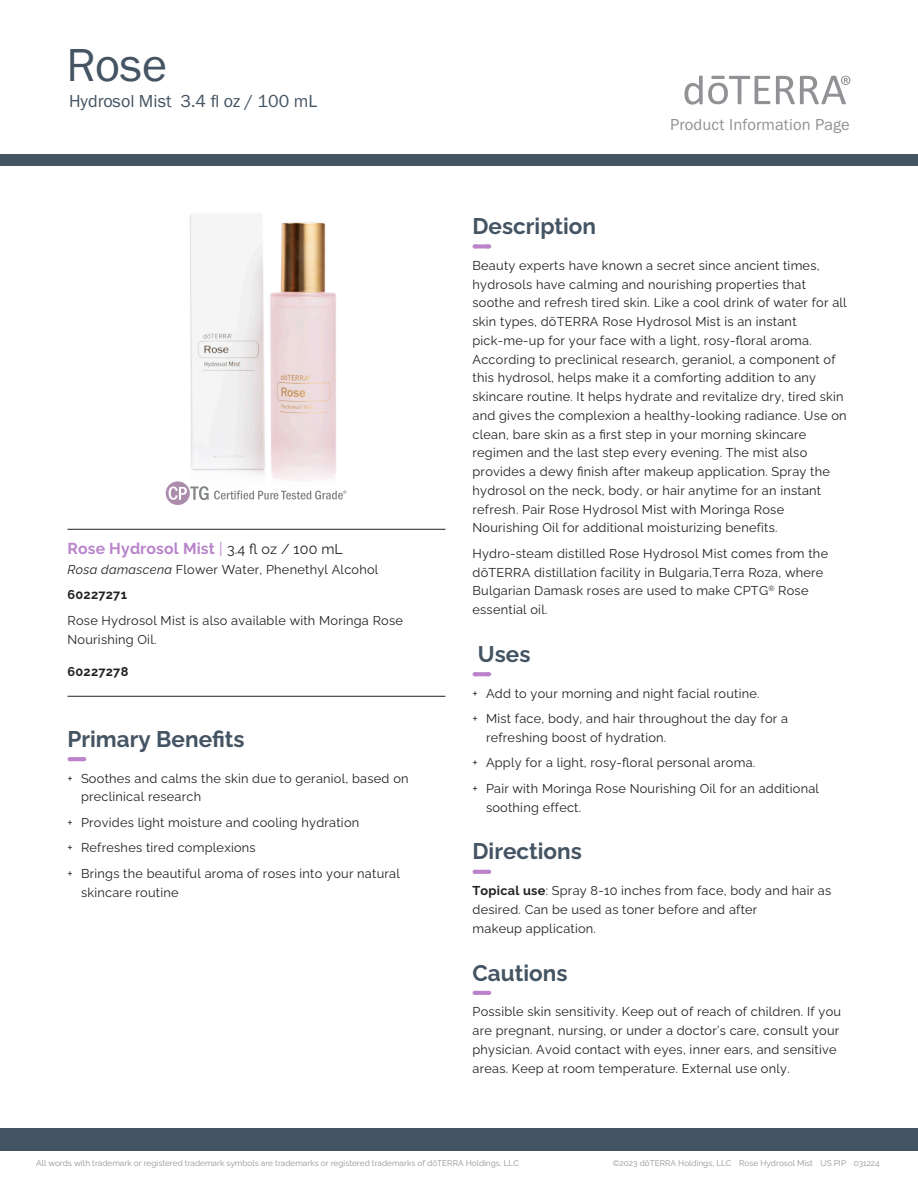
<style>
.page{position:relative;width:918px;height:1188px;background:#fff}
.page>*{position:absolute;margin:0;border:0;box-sizing:border-box;transform-origin:0 0}
.Main_Title{font:48px "Franklin Gothic URW Boo";color:#445463}
.Header__Sanctuary_dash{font:700 22.5px "Ralewayd T";color:#445463}
.Product_Descriptor_Title{font:18px "Franklin Gothic URW Boo";color:#445463}
.t1{font:16.5px "Franklin Gothic URW Boo";letter-spacing:.01em;color:#919295}
.Tag_Title_Roman___Rule{font:700 15.75px "Ralewayd T";letter-spacing:.01em;color:#b984ca}
.Body{font:12.75px/18.8px "Ralewayd T";letter-spacing:.02em;color:#231f20}
.Directions____body{font:12.75px "Ralewayd T";letter-spacing:.02em;color:#231f20}
.Directions____body-2{font:700 12.75px "Ralewayd T";letter-spacing:.02em;color:#231f20}
.Tag_SKU__bottom_rule{font:700 12.75px "Ralewayd T";letter-spacing:.02em;color:#231f20}
.Footer_Left{font:8.25px "Ralewayd T";color:#919295}
.Footer_Right{font:8.25px "Ralewayd T";color:#919295}
.s1{font-weight:400}
.s2{font-weight:400;font-size:14.25px;color:#231f20}
.s3{font-style:italic}
.s4{font-family:"Raleway"}
.s5{font-weight:700}
</style>
<div class="page">
<div style="left:0;top:155px;width:918px;height:11px;background:#445463"></div>
<div style="left:0;top:1128px;width:918px;height:23px;background:#445463"></div>
<svg style="left:776px;top:76px;width:74px;height:28px"></svg>
<svg style="left:684px;top:76px;width:86px;height:29px"></svg>
<img style="left:165px;top:215px;width:182px;height:290px">
<svg style="left:475px;top:244px;width:14px;height:5px"></svg>
<svg style="left:475px;top:672px;width:14px;height:4px"></svg>
<svg style="left:475px;top:870px;width:14px;height:4px"></svg>
<svg style="left:475px;top:991px;width:14px;height:4px"></svg>
<hr style="left:68px;top:529px;width:378px;height:1px;background:#231f20">
<hr style="left:68px;top:696px;width:378px;height:1px;background:#231f20">
<svg style="left:70px;top:757px;width:14px;height:4px"></svg>
<p class="Main_Title" style="left:66px;top:36px;width:102px">Rose</p>
<p class="Product_Descriptor_Title" style="left:69px;top:90px;width:250px">Hydrosol Mist 3.4 fl oz / 100 mL</p>
<p class="Tag_Title_Roman___Rule" style="left:68px;top:536px;width:277px">Rose Hydrosol Mist <span class="s1">|</span> <span class="s2">3.4 fl oz / 100 mL</span></p>
<p class="Directions____body" style="left:68px;top:559px;width:312px"><span class="s3">Rosa damascena</span> Flower Water, Phenethyl Alcohol</p>
<p class="Directions____body-2" style="left:68px;top:585px;width:61px">60227271</p>
<p class="Body" style="left:68px;top:610px;width:337px">Rose Hydrosol Mist is also available with Moringa Rose<br>Nourishing Oil.</p>
<p class="Tag_SKU__bottom_rule" style="left:68px;top:661px;width:62px">60227278</p>
<p class="Header__Sanctuary_dash" style="left:68px;top:721px;width:179px">Primary Benefits</p>
<p class="Body" style="left:81px;top:767px;width:329px;text-indent:-14px"><span class="s4">+</span> Soothes and calms the skin due to geraniol, based on preclinical research</p>
<p class="Body" style="left:68px;top:812px;width:293px"><span class="s4">+</span> Provides light moisture and cooling hydration</p>
<p class="Body" style="left:68px;top:837px;width:190px"><span class="s4">+</span> Refreshes tired complexions</p>
<p class="Body" style="left:81px;top:863px;width:320px;text-indent:-14px"><span class="s4">+</span> Brings the beautiful aroma of roses into your natural skincare routine</p>
<p class="t1" style="left:670px;top:114px;width:181px">Product Information Page</p>
<p class="Header__Sanctuary_dash" style="left:472px;top:209px;width:125px">Description</p>
<p class="Body" style="left:472px;top:255px;width:376px">Beauty experts have known a secret since ancient times, hydrosols have calming and nourishing properties that soothe and refresh tired skin. Like a cool drink of water for all skin types, dōTERRA Rose Hydrosol Mist is an instant pick-me-up for your face with a light, rosy-floral aroma.<br>According to preclinical research, geraniol, a component of this hydrosol, helps make it a comforting addition to any skincare routine. It helps hydrate and revitalize dry, tired skin and gives the complexion a healthy-looking radiance. Use on clean, bare skin as a first step in your morning skincare regimen and the last step every evening. The mist also provides a dewy finish after makeup application. Spray the hydrosol on the neck, body, or hair anytime for an instant refresh. Pair Rose Hydrosol Mist with Moringa Rose Nourishing Oil for additional moisturizing benefits.</p>
<p class="Body" style="left:472px;top:543px;width:357px">Hydro-steam distilled Rose Hydrosol Mist comes from the dōTERRA distillation facility in Bulgaria,Terra Roza, where Bulgarian Damask roses are used to make CPTG<sup>®</sup> Rose essential oil.</p>
<p class="Header__Sanctuary_dash" style="left:478px;top:637px;width:54px">Uses</p>
<p class="Body" style="left:472px;top:682px;width:289px"><span class="s4">+</span> Add to your morning and night facial routine.</p>
<p class="Body" style="left:486px;top:708px;width:304px;text-indent:-14px"><span class="s4">+</span> Mist face, body, and hair throughout the day for a refreshing boost of hydration.</p>
<p class="Body" style="left:472px;top:752px;width:284px"><span class="s4">+</span> Apply for a light, rosy-floral personal aroma.</p>
<p class="Body" style="left:486px;top:778px;width:335px;text-indent:-14px"><span class="s4">+</span> Pair with Moringa Rose Nourishing Oil for an additional soothing effect.</p>
<p class="Header__Sanctuary_dash" style="left:472px;top:834px;width:111px">Directions</p>
<p class="Body" style="left:472px;top:880px;width:360px"><span class="s5">Topical use</span>: Spray 8-10 inches from face, body and hair as desired. Can be used as toner before and after<br>makeup application.</p>
<p class="Header__Sanctuary_dash" style="left:472px;top:955px;width:96px">Cautions</p>
<p class="Body" style="left:472px;top:1001px;width:370px">Possible skin sensitivity. Keep out of reach of children. If you are pregnant, nursing, or under a doctor’s care, consult your physician. Avoid contact with eyes, inner ears, and sensitive areas. Keep at room temperature. External use only.</p>
<p class="Footer_Left" style="left:36px;top:1157px;width:484px">All words with trademark or registered trademark symbols are trademarks or registered trademarks of dōTERRA Holdings, LLC</p>
<p class="Footer_Right" style="left:613px;top:1157px;width:269px">©2023 dōTERRA Holdings, LLC Rose Hydrosol Mist US PIP 031224</p>
</div>
